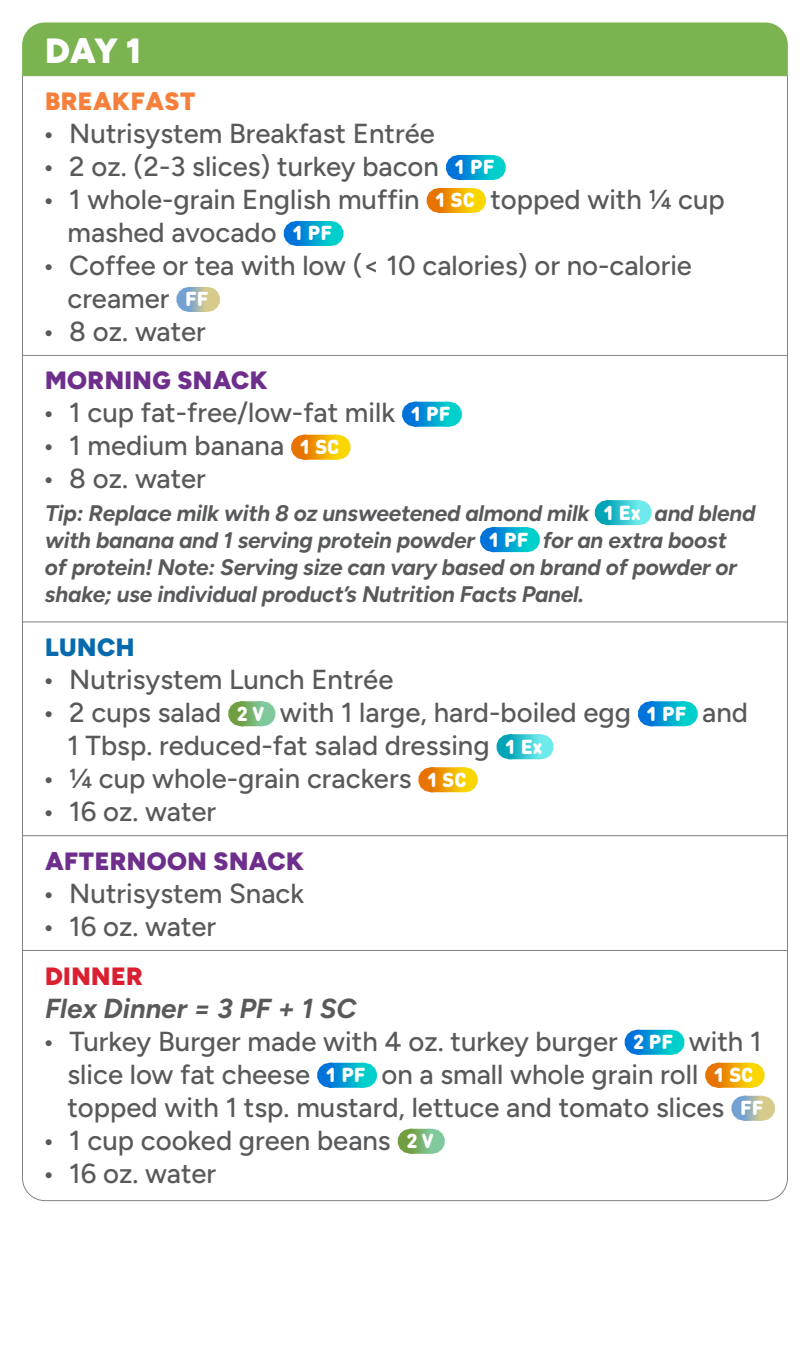
<style>
.page{position:relative;width:810px;height:1350px;background:#fff}
.page>*{position:absolute;margin:0;border:0;box-sizing:border-box;transform-origin:0 0}
.t1{font:900 35px "Figtree";color:#fff}
.t2{font:500 27.5px/33px "Figtree";color:#58595b}
.t3{font:italic 700 27.5px "Figtree";color:#58595b}
.t4{font:900 25px "Figtree";letter-spacing:.02em;color:#6e2e8b}
.t5{font:900 25px "Figtree";letter-spacing:.02em;color:#f57f3b}
.t6{font:900 25px "Figtree";letter-spacing:.02em;color:#da1f31}
.t7{font:900 25px "Figtree";letter-spacing:.02em;color:#066aad}
.t8{font:italic 700 22.5px/27px "Figtree";letter-spacing:-.01em;color:#58595b}
.s1{font-family:"DIN Round OT";font-weight:900;font-size:20px;color:#fff}
.s2{font-family:"DIN Round OT";font-weight:900;font-style:normal;font-size:20px;color:#fff}
</style>
<div class="page">
<div style="left:22px;top:22px;width:766px;height:53px;background:#7bb350"></div>
<hr style="left:22px;top:76px;width:1px;height:40px;background:#808285">
<hr style="left:787px;top:76px;width:1px;height:40px;background:#808285">
<hr style="left:22px;top:75px;width:766px;height:1px;background:#7bb350">
<hr style="left:22px;top:110px;width:1px;height:249px;background:#808285">
<hr style="left:787px;top:110px;width:1px;height:249px;background:#808285">
<svg style="left:459px;top:155px;width:16px;height:25px"></svg>
<svg style="left:458px;top:155px;width:1px;height:25px"></svg>
<svg style="left:475px;top:155px;width:17px;height:25px"></svg>
<svg style="left:440px;top:188px;width:15px;height:25px"></svg>
<svg style="left:439px;top:188px;width:1px;height:25px"></svg>
<svg style="left:455px;top:188px;width:17px;height:25px"></svg>
<svg style="left:297px;top:221px;width:15px;height:25px"></svg>
<svg style="left:296px;top:221px;width:1px;height:25px"></svg>
<svg style="left:312px;top:221px;width:18px;height:25px"></svg>
<svg style="left:190px;top:287px;width:7px;height:25px"></svg>
<svg style="left:189px;top:287px;width:1px;height:25px"></svg>
<svg style="left:197px;top:287px;width:9px;height:25px"></svg>
<hr style="left:22px;top:352px;width:1px;height:44px;background:#808285">
<hr style="left:787px;top:352px;width:1px;height:44px;background:#808285">
<hr style="left:22px;top:355px;width:766px;height:1px;background:#808285">
<hr style="left:22px;top:389px;width:1px;height:230px;background:#808285">
<hr style="left:787px;top:389px;width:1px;height:230px;background:#808285">
<svg style="left:415px;top:402px;width:16px;height:25px"></svg>
<svg style="left:414px;top:402px;width:1px;height:25px"></svg>
<svg style="left:431px;top:402px;width:17px;height:25px"></svg>
<svg style="left:304px;top:435px;width:16px;height:25px"></svg>
<svg style="left:303px;top:435px;width:1px;height:25px"></svg>
<svg style="left:320px;top:435px;width:17px;height:25px"></svg>
<svg style="left:608px;top:500px;width:14px;height:25px"></svg>
<svg style="left:607px;top:500px;width:1px;height:25px"></svg>
<svg style="left:622px;top:500px;width:16px;height:25px"></svg>
<svg style="left:493px;top:527px;width:16px;height:25px"></svg>
<svg style="left:492px;top:527px;width:1px;height:25px"></svg>
<svg style="left:509px;top:527px;width:17px;height:25px"></svg>
<hr style="left:22px;top:619px;width:1px;height:43px;background:#808285">
<hr style="left:787px;top:619px;width:1px;height:43px;background:#808285">
<hr style="left:22px;top:622px;width:766px;height:1px;background:#808285">
<hr style="left:22px;top:656px;width:1px;height:183px;background:#808285">
<hr style="left:787px;top:656px;width:1px;height:183px;background:#808285">
<svg style="left:242px;top:701px;width:9px;height:25px"></svg>
<svg style="left:241px;top:701px;width:1px;height:25px"></svg>
<svg style="left:251px;top:701px;width:11px;height:25px"></svg>
<svg style="left:651px;top:701px;width:16px;height:25px"></svg>
<svg style="left:650px;top:701px;width:1px;height:25px"></svg>
<svg style="left:667px;top:701px;width:17px;height:25px"></svg>
<svg style="left:510px;top:734px;width:14px;height:25px"></svg>
<svg style="left:509px;top:734px;width:1px;height:25px"></svg>
<svg style="left:524px;top:734px;width:16px;height:25px"></svg>
<svg style="left:432px;top:767px;width:15px;height:25px"></svg>
<svg style="left:431px;top:767px;width:1px;height:25px"></svg>
<svg style="left:447px;top:767px;width:17px;height:25px"></svg>
<hr style="left:22px;top:832px;width:1px;height:44px;background:#808285">
<hr style="left:787px;top:832px;width:1px;height:44px;background:#808285">
<hr style="left:22px;top:835px;width:766px;height:1px;background:#808285">
<hr style="left:22px;top:870px;width:1px;height:84px;background:#808285">
<hr style="left:787px;top:870px;width:1px;height:84px;background:#808285">
<hr style="left:22px;top:947px;width:1px;height:44px;background:#808285">
<hr style="left:787px;top:947px;width:1px;height:44px;background:#808285">
<hr style="left:22px;top:950px;width:766px;height:1px;background:#808285">
<hr style="left:22px;top:985px;width:1px;height:183px;background:#808285">
<hr style="left:787px;top:985px;width:1px;height:183px;background:#808285">
<svg style="left:638px;top:1030px;width:15px;height:25px"></svg>
<svg style="left:637px;top:1030px;width:1px;height:25px"></svg>
<svg style="left:653px;top:1030px;width:18px;height:25px"></svg>
<svg style="left:330px;top:1063px;width:16px;height:25px"></svg>
<svg style="left:329px;top:1063px;width:1px;height:25px"></svg>
<svg style="left:346px;top:1063px;width:17px;height:25px"></svg>
<svg style="left:719px;top:1063px;width:15px;height:25px"></svg>
<svg style="left:718px;top:1063px;width:1px;height:25px"></svg>
<svg style="left:734px;top:1063px;width:17px;height:25px"></svg>
<svg style="left:745px;top:1096px;width:7px;height:25px"></svg>
<svg style="left:744px;top:1096px;width:1px;height:25px"></svg>
<svg style="left:752px;top:1096px;width:9px;height:25px"></svg>
<svg style="left:22px;top:1129px;width:766px;height:72px"></svg>
<p class="t1" style="left:45px;top:29px;width:98px">DAY 1</p>
<p class="t5" style="left:45px;top:85px;width:152px">BREAKFAST</p>
<p class="t2" style="left:42px;top:117px;width:394px">• Nutrisystem Breakfast Entrée</p>
<p class="t2" style="left:42px;top:150px;width:454px">• 2 oz. (2-3 slices) turkey bacon <span class="s1">1 PF</span></p>
<p class="t2" style="left:67px;top:183px;width:659px;text-indent:-25px">• 1 whole-grain English muffin <span class="s1">1 SC</span> topped with ¼ cup mashed avocado <span class="s1">1 PF</span></p>
<p class="t2" style="left:67px;top:249px;width:626px;text-indent:-25px">• Coffee or tea with low (&lt; 10 calories) or no-calorie creamer <span class="s1">FF</span></p>
<p class="t2" style="left:42px;top:315px;width:165px">• 8 oz. water</p>
<p class="t4" style="left:45px;top:365px;width:224px">MORNING SNACK</p>
<p class="t2" style="left:42px;top:396px;width:410px">• 1 cup fat-free/low-fat milk <span class="s1">1 PF</span></p>
<p class="t2" style="left:42px;top:429px;width:299px">• 1 medium banana <span class="s1">1 SC</span></p>
<p class="t2" style="left:42px;top:462px;width:165px">• 8 oz. water</p>
<p class="t8" style="left:45px;top:499px;width:712px">Tip: Replace milk with 8 oz unsweetened almond milk <span class="s2">1 Ex</span> and blend with banana and 1 serving protein powder <span class="s2">1 PF</span> for an extra boost<br>of protein! Note: Serving size can vary based on brand of powder or shake; use individual product’s Nutrition Facts Panel.</p>
<p class="t7" style="left:45px;top:632px;width:91px">LUNCH</p>
<p class="t2" style="left:42px;top:663px;width:353px">• Nutrisystem Lunch Entrée</p>
<p class="t2" style="left:67px;top:696px;width:682px;text-indent:-25px">• 2 cups salad <span class="s1">2 V</span> with 1 large, hard-boiled egg <span class="s1">1 PF</span> and<br>1 Tbsp. reduced-fat salad dressing <span class="s1">1 Ex</span></p>
<p class="t2" style="left:42px;top:762px;width:426px">• 1/4 cup whole-grain crackers <span class="s1">1 SC</span></p>
<p class="t2" style="left:42px;top:795px;width:175px">• 16 oz. water</p>
<p class="t4" style="left:45px;top:845px;width:261px">AFTERNOON SNACK</p>
<p class="t2" style="left:42px;top:877px;width:263px">• Nutrisystem Snack</p>
<p class="t2" style="left:42px;top:910px;width:175px">• 16 oz. water</p>
<p class="t6" style="left:45px;top:960px;width:99px">DINNER</p>
<p class="t3" style="left:45px;top:991px;width:313px">Flex Dinner = 3 PF + 1 SC</p>
<p class="t2" style="left:67px;top:1024px;width:698px;text-indent:-25px">• Turkey Burger made with 4 oz. turkey burger <span class="s1">2 PF</span> with 1 slice low fat cheese <span class="s1">1 PF</span> on a small whole grain roll <span class="s1">1 SC </span>topped with 1 tsp. mustard, lettuce and tomato slices <span class="s1">FF</span></p>
<p class="t2" style="left:42px;top:1123px;width:393px">• 1 cup cooked green beans <span class="s1">2 V</span></p>
<p class="t2" style="left:42px;top:1156px;width:175px">• 16 oz. water</p>
</div>
